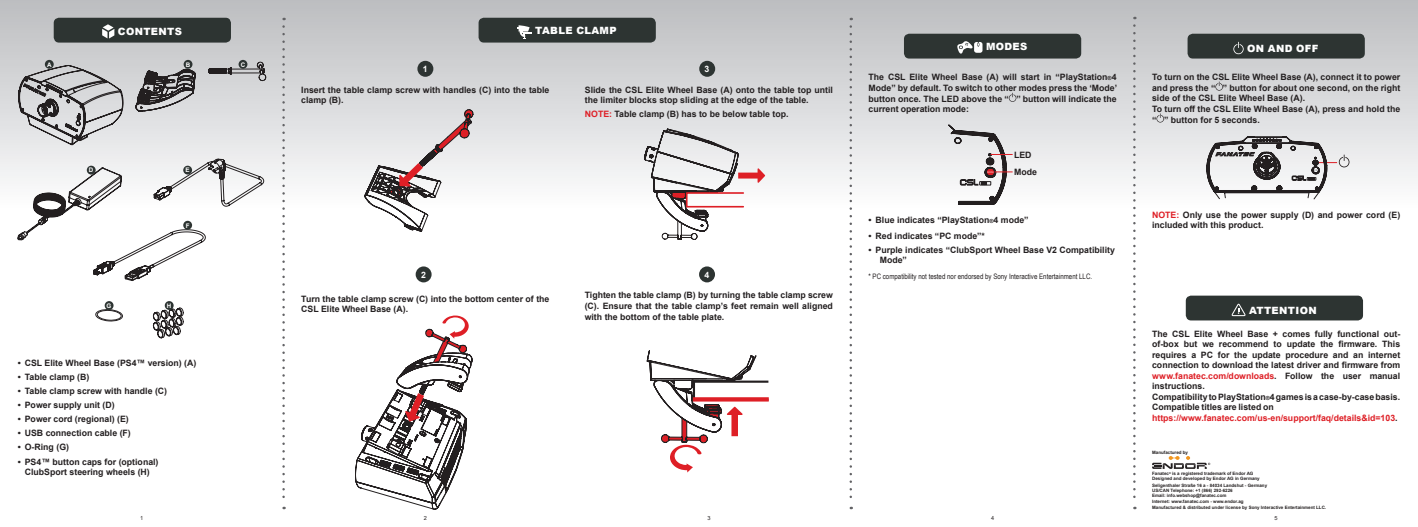
<style>
.page{position:relative;width:1418px;height:527px;background:#fff}
.page>*{position:absolute;margin:0;border:0;box-sizing:border-box;transform-origin:0 0}
.t1{font:900 10px "Arial";letter-spacing:.035em;color:#fff}
.t2{font:700 8.75px/10.5px "Arial";color:#231f20}
.t3{font:700 8.75px "Arial";color:#fff}
.t4{font:7.5px "Arial Narrow";color:#231f20}
.t5{font:700 6.25px "Arial";color:#fff}
.t6{font:5.62px "Arial";color:#231f20}
.t7{font:700 4.5px/5.4px "Arial";color:#231f20}
.s1{color:#de1f26}
.s2{font-size:5.62px}
</style>
<div class="page">
<div style="left:0;top:0;width:1417px;height:221px;background:linear-gradient(to bottom,#bbbcbf,#fff)"></div>
<svg style="left:849px;top:26px;width:3px;height:482px"></svg>
<svg style="left:282px;top:26px;width:3px;height:482px"></svg>
<svg style="left:1133px;top:26px;width:2px;height:482px"></svg>
<div style="left:478px;top:18px;width:178px;height:25px;background:#2d3432;border-radius:5px"></div>
<svg style="left:517px;top:25px;width:14px;height:14px"></svg>
<svg style="left:364px;top:109px;width:109px;height:122px"></svg>
<div style="left:417px;top:61px;width:16px;height:16px;background:#2d3432;border-radius:50%"></div>
<div style="left:415px;top:266px;width:16px;height:16px;background:#2d3432;border-radius:50%"></div>
<svg style="left:355px;top:315px;width:117px;height:193px"></svg>
<div style="left:699px;top:61px;width:16px;height:16px;background:#2d3432;border-radius:50%"></div>
<svg style="left:644px;top:129px;width:121px;height:111px"></svg>
<div style="left:699px;top:266px;width:16px;height:16px;background:#2d3432;border-radius:50%"></div>
<svg style="left:647px;top:350px;width:109px;height:122px"></svg>
<div style="left:693px;top:380px;width:76px;height:20px;border:2px solid #231f20"></div>
<svg style="left:693px;top:397px;width:75px;height:4px"></svg>
<svg style="left:1008px;top:93px;width:8px;height:9px"></svg>
<div style="left:904px;top:34px;width:177px;height:24px;background:#2d3432;border-radius:5px"></div>
<svg style="left:957px;top:41px;width:25px;height:13px"></svg>
<svg style="left:948px;top:125px;width:64px;height:79px"></svg>
<svg style="left:1152px;top:456px;width:58px;height:12px"></svg>
<div style="left:54px;top:18px;width:177px;height:25px;background:#2d3432;border-radius:5px"></div>
<svg style="left:102px;top:24px;width:12px;height:14px"></svg>
<svg style="left:19px;top:65px;width:104px;height:80px;background:#b2b2b4"></svg>
<div style="left:45px;top:60px;width:9px;height:9px;background:#2d3432;border-radius:50%"></div>
<svg style="left:136px;top:69px;width:59px;height:42px;background:#7d7c7d"></svg>
<div style="left:184px;top:60px;width:8px;height:9px;background:#2d3432;border-radius:50%"></div>
<svg style="left:209px;top:62px;width:57px;height:19px"></svg>
<div style="left:238px;top:60px;width:9px;height:9px;background:#2d3432;border-radius:50%"></div>
<svg style="left:95px;top:308px;width:28px;height:13px"></svg>
<div style="left:105px;top:301px;width:9px;height:8px;background:#2d3432;border-radius:50%"></div>
<svg style="left:152px;top:306px;width:31px;height:33px"></svg>
<div style="left:165px;top:301px;width:9px;height:8px;background:#2d3432;border-radius:50%"></div>
<svg style="left:18px;top:159px;width:246px;height:121px"></svg>
<div style="left:183px;top:165px;width:9px;height:9px;background:#2d3432;border-radius:50%"></div>
<svg style="left:1215px;top:81px;width:7px;height:10px"></svg>
<svg style="left:1156px;top:113px;width:7px;height:9px"></svg>
<div style="left:1187px;top:34px;width:177px;height:24px;background:#2d3432;border-radius:5px"></div>
<svg style="left:1233px;top:42px;width:10px;height:12px"></svg>
<svg style="left:1206px;top:137px;width:143px;height:62px"></svg>
<div style="left:1185px;top:295px;width:177px;height:25px;background:#2d3432;border-radius:5px"></div>
<svg style="left:1231px;top:303px;width:14px;height:13px"></svg>
<p class="t1" style="left:118px;top:25px;width:66px">CONTENTS</p>
<p class="t1" style="left:535px;top:23px;width:83px">TABLE CLAMP</p>
<p class="t1" style="left:986px;top:40px;width:43px">MODES</p>
<p class="t1" style="left:1247px;top:41px;width:73px">ON AND OFF</p>
<p class="t5" style="left:47px;top:60px;width:6px">A</p>
<p class="t5" style="left:186px;top:60px;width:6px">B</p>
<p class="t5" style="left:241px;top:60px;width:6px">C</p>
<p class="t3" style="left:423px;top:63px;width:6px">1</p>
<p class="t2" style="left:301px;top:84px;width:250px">Insert the table clamp screw with handles (C) into the table clamp (B).</p>
<p class="t3" style="left:704px;top:63px;width:6px">3</p>
<p class="t2" style="left:585px;top:84px;width:250px">Slide the CSL Elite Wheel Base (A) onto the table top until the limiter blocks stop sliding at the edge of the table.</p>
<p class="t2" style="left:585px;top:109px;width:205px"><span class="s1">NOTE:</span> Table clamp (B) has to be below table top.</p>
<p class="t2" style="left:868px;top:72px;width:250px;text-align:justify">The CSL Elite Wheel Base (A) will start in “PlayStation<span class="s2">®</span>4<br>Mode” by default. To switch to other modes press the ‘Mode’ button once. The LED above the “ ” button will indicate the current operation mode:</p>
<p class="t2" style="left:1152px;top:71px;width:250px;line-height:10.7px">To turn on the CSL Elite Wheel Base (A), connect it to power and press the “ ” button for about one second, on the right side of the CSL Elite Wheel Base (A).<br>To turn off the CSL Elite Wheel Base (A), press and hold the “ ” button for 5 seconds.</p>
<p class="t2" style="left:1014px;top:149px;width:19px">LED</p>
<p class="t5" style="left:89px;top:166px;width:6px">D</p>
<p class="t5" style="left:185px;top:166px;width:6px">E</p>
<p class="t2" style="left:1014px;top:167px;width:24px">Mode</p>
<p class="t5" style="left:186px;top:221px;width:5px">F</p>
<p class="t3" style="left:421px;top:268px;width:6px">2</p>
<p class="t3" style="left:704px;top:268px;width:6px">4</p>
<p class="t2" style="left:868px;top:214px;width:162px">• Blue indicates “PlayStation<span class="s2">®</span>4 mode”</p>
<p class="t2" style="left:868px;top:230px;width:118px">• Red indicates “PC mode”*</p>
<p class="t2" style="left:879px;top:244px;width:237px;text-indent:-11px">• Purple indicates “ClubSport Wheel Base V2 Compatibility<br>Mode”</p>
<p class="t4" style="left:868px;top:271px;width:225px">* PC compatibility not tested nor endorsed by Sony Interactive Entertainment LLC.</p>
<p class="t2" style="left:1152px;top:209px;width:250px"><span class="s1">NOTE:</span> Only use the power supply (D) and power cord (E) included with this product.</p>
<p class="t5" style="left:107px;top:301px;width:6px">G</p>
<p class="t5" style="left:167px;top:301px;width:6px">H</p>
<p class="t2" style="left:301px;top:293px;width:250px">Turn the table clamp screw (C) into the bottom center of the<br>CSL Elite Wheel Base (A).</p>
<p class="t2" style="left:584px;top:290px;width:250px;text-align:justify">Tighten the table clamp (B) by turning the table clamp screw (C). Ensure that the table clamp’s feet remain well aligned with the bottom of the table plate.</p>
<p class="t1" style="left:1248px;top:302px;width:69px">ATTENTION</p>
<p class="t2" style="left:18px;top:357px;width:180px">• CSL Elite Wheel Base (PS4™ version) (A)</p>
<p class="t2" style="left:18px;top:371px;width:73px">• Table clamp (B)</p>
<p class="t2" style="left:18px;top:385px;width:151px">• Table clamp screw with handle (C)</p>
<p class="t2" style="left:18px;top:399px;width:99px">• Power supply unit (D)</p>
<p class="t2" style="left:18px;top:413px;width:113px">• Power cord (regional) (E)</p>
<p class="t2" style="left:18px;top:428px;width:115px">• USB connection cable (F)</p>
<p class="t2" style="left:18px;top:442px;width:53px">• O-Ring (G)</p>
<p class="t2" style="left:18px;top:456px;width:142px;text-align:center">• PS4™ button caps for (optional)<br>ClubSport steering wheels (H)</p>
<p class="t2" style="left:1152px;top:328px;width:250px">The CSL Elite Wheel Base + comes fully functional out&shy;of-box but we recommend to update the firmware. This requires a PC for the update procedure and an internet connection to download the latest driver and firmware from <span class="s1">www.fanatec.com/downloads</span>. Follow the user manual instructions.<br>Compatibility to PlayStation<span class="s2">®</span>4 games is a case-by-case basis.<br>Compatible titles are listed on <span class="s1">https://www.fanatec.com/us-en/support/faq/details&amp;id=103</span>.</p>
<p class="t7" style="left:1152px;top:449px;width:38px">Manufactured by</p>
<p class="t7" style="left:1152px;top:470px;width:109px">Fanatec<sup>®</sup> is a registered trademark of Endor AG<br>Designed and developed by Endor AG in Germany</p>
<p class="t7" style="left:1152px;top:482px;width:117px">Seligenthaler Straße 16 a - 84034 Landshut - Germany US/CAN Telephone: +1 (866) 292-6226<br>Email: info.webshop@fanatec.com<br>Internet: www.fanatec.com - www.endor.ag</p>
<p class="t7" style="left:1152px;top:504px;width:176px">Manufactured &amp; distributed under license by Sony Interactive Entertainment LLC.</p>
<p class="t6" style="left:140px;top:514px;width:5px">1</p>
<p class="t6" style="left:424px;top:514px;width:5px">2</p>
<p class="t6" style="left:707px;top:514px;width:5px">3</p>
<p class="t6" style="left:991px;top:514px;width:5px">4</p>
<p class="t6" style="left:1274px;top:514px;width:5px">5</p>
</div>
